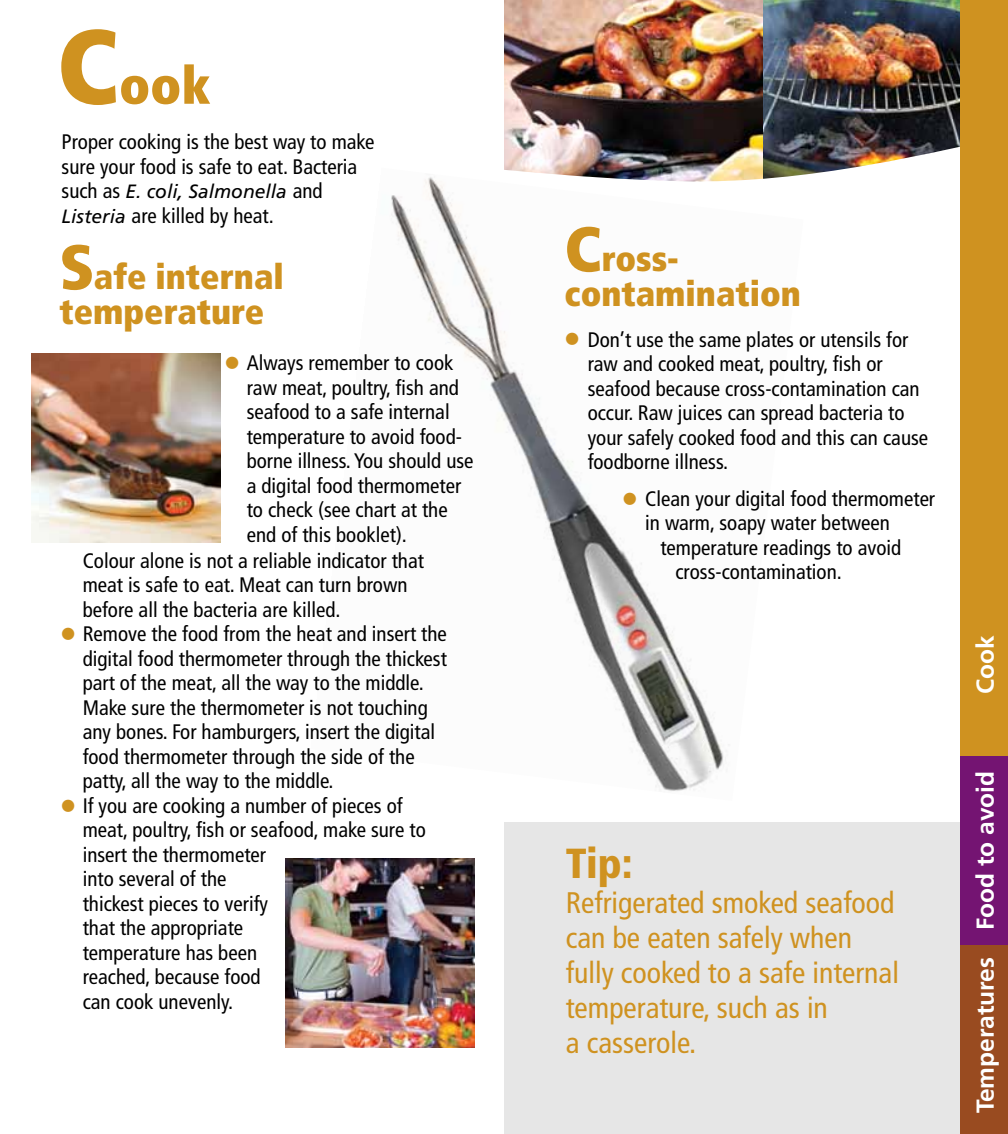
<style>
.page{position:relative;width:1008px;height:1134px;background:#fff}
.page>*{position:absolute;margin:0;border:0;box-sizing:border-box;transform-origin:0 0}
.t1{font:900 condensed 52.5px "Frutiger";color:#cf9220}
.t2{font:900 condensed 42px "Frutiger";color:#cf9220}
.t3{font:900 condensed 35px/35px "Frutiger";color:#cf9220}
.t4{font:900 condensed 35px "Frutiger";color:#cf9220}
.t5{font:condensed 29.75px/35px "Frutiger";color:#cf9220}
.t6{font:700 24.5px "Frutiger";color:#fff}
.t7{font:condensed 21px/24.5px "Frutiger";color:#000}
.t8{font:italic 19.25px "Frutiger";color:#000}
.s1{font-size:105px}
.s2{font-style:normal;font-stretch:condensed;font-size:21px}
.s3{font-style:italic;font-stretch:normal;font-size:19.25px}
.s4{font-size:63px}
</style>
<div class="page">
<img style="left:762px;top:0;width:199px;height:53px">
<img style="left:504px;top:0;width:258px;height:53px">
<img style="left:504px;top:53px;width:457px;height:430px">
<img style="left:391px;top:168px;width:412px;height:623px">
<img style="left:285px;top:858px;width:189px;height:189px">
<img style="left:32px;top:353px;width:189px;height:189px">
<div style="left:505px;top:822px;width:503px;height:312px;background:#e6e6e6"></div>
<div style="left:961px;top:0;width:47px;height:756px;background:#cf9220"></div>
<div style="left:961px;top:756px;width:47px;height:189px;background:#741472"></div>
<div style="left:961px;top:945px;width:47px;height:189px;background:#994b20"></div>
<h1 class="t1" style="left:57px;top:53px;width:155px"><span class="s1">C</span>ook</h1>
<p class="t7" style="left:62px;top:130px;width:314px">Proper cooking is the best way to make sure your food is safe to eat. Bacteria</p>
<p class="t8" style="left:62px;top:180px;width:263px"><span class="s2">such as</span> E. coli, Salmonella <span class="s2">and</span></p>
<p class="t7" style="left:62px;top:203px;width:214px"><span class="s3">Listeria</span> are killed by heat.</p>
<h3 class="t3" style="left:60px;top:259px;width:226px"><span class="s4">S</span>afe internal temperature</h3>
<h3 class="t4" style="left:59px;top:613px;width:19px">•</h3>
<h3 class="t4" style="left:60px;top:785px;width:19px">•</h3>
<h3 class="t4" style="left:224px;top:342px;width:19px">•</h3>
<p class="t7" style="left:247px;top:351px;width:228px">Always remember to cook raw meat, poultry, fish and seafood to a safe internal temperature to avoid food&shy;borne illness. You should use a digital food thermometer to check (see chart at the end of this booklet).</p>
<p class="t7" style="left:83px;top:548px;width:366px">Colour alone is not a reliable indicator that meat is safe to eat. Meat can turn brown before all the bacteria are killed.<br>Remove the food from the heat and insert the digital food thermometer through the thickest part of the meat, all the way to the middle.<br>Make sure the thermometer is not touching any bones. For hamburgers, insert the digital food thermometer through the side of the patty, all the way to the middle.<br>If you are cooking a number of pieces of meat, poultry, fish or seafood, make sure to insert the thermometer<br>into several of the<br>thickest pieces to verify<br>that the appropriate<br>temperature has been<br>reached, because food<br>can cook unevenly.</p>
<h3 class="t3" style="left:564px;top:242px;width:238px"><span class="s4">C</span>ross&shy;contamination</h3>
<p class="t7" style="left:588px;top:327px;width:342px">Don’t use the same plates or utensils for raw and cooked meat, poultry, fish or seafood because cross-contamination can occur. Raw juices can spread bacteria to your safely cooked food and this can cause foodborne illness.</p>
<p class="t7" style="left:645px;top:486px;width:291px">Clean your digital food thermometer</p>
<p class="t7" style="left:645px;top:511px;width:246px">in warm, soapy water between</p>
<p class="t7" style="left:660px;top:536px;width:242px">temperature readings to avoid</p>
<p class="t7" style="left:675px;top:560px;width:168px">cross-contamination.</p>
<h3 class="t4" style="left:563px;top:318px;width:19px">•</h3>
<h3 class="t4" style="left:621px;top:477px;width:19px">•</h3>
<h2 class="t2" style="left:566px;top:838px;width:68px">Tip:</h2>
<h3 class="t5" style="left:566px;top:885px;width:335px">Refrigerated smoked seafood can be eaten safely when fully cooked to a safe internal temperature, such as in<br>a casserole.</h3>
<p class="t6" style="left:971px;top:694px;width:60px;rotate:-90deg">Cook</p>
<p class="t6" style="left:971px;top:930px;width:161px;rotate:-90deg">Food to avoid</p>
<p class="t6" style="left:971px;top:1113px;width:158px;rotate:-90deg">Temperatures</p>
</div>
